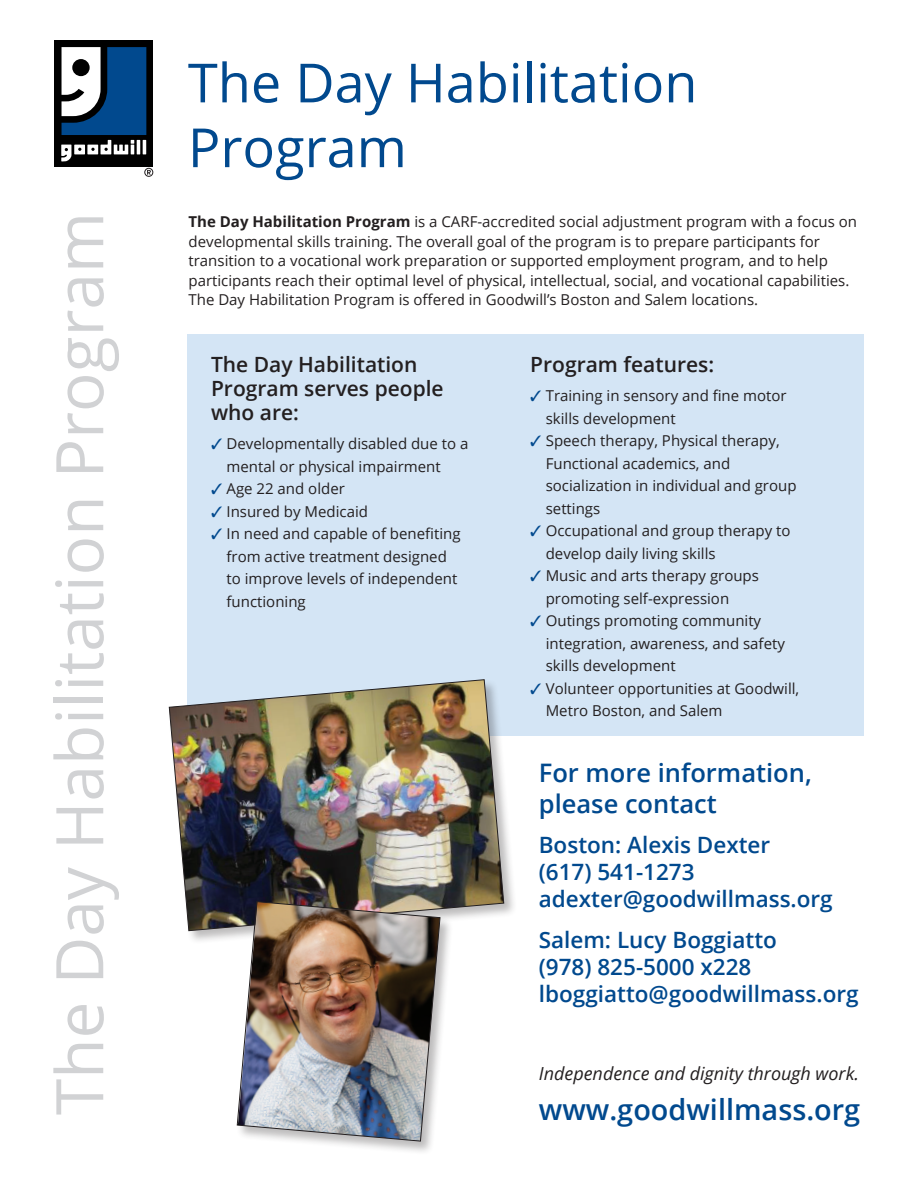
<style>
.page{position:relative;width:918px;height:1188px;background:#fff}
.page>*{position:absolute;margin:0;border:0;box-sizing:border-box;transform-origin:0 0}
.t1{font:65.7px "Open Sans";color:#d1d2d4}
.t2{font:54px/64.8px "Open Sans";color:#01498e}
.t3{font:600 28.8px "Open Sans";color:#01498e}
.t4{font:600 25.5px/30.6px "Open Sans";color:#01498e}
.t5{font:600 22.5px/27px "Open Sans";color:#01498e}
.t6{font:600 21px/24px "Open Sans";color:#231f20}
.t7{font:italic 18px "Open Sans";color:#231f20}
.t8{font:15px/22.5px "Open Sans";color:#231f20}
.s1{font-weight:700}
.s2{color:#01498e}
</style>
<div class="page">
<svg style="left:147px;top:170px;width:4px;height:5px"></svg>
<div style="left:145px;top:168px;width:8px;height:9px;border:1px solid #231f20;border-radius:50%"></div>
<div style="left:55px;top:40px;width:98px;height:127px;background:#000"></div>
<svg style="left:61px;top:47px;width:85px;height:115px"></svg>
<hr style="left:137px;top:140px;width:3px;height:14px;background:#fff">
<hr style="left:143px;top:140px;width:3px;height:14px;background:#fff">
<div style="left:188px;top:335px;width:676px;height:401px;background:#d4e5f5"></div>
<div style="left:168px;top:678px;width:350px;height:267px;background:#231f20;opacity:.3"></div>
<img style="left:169px;top:679px;width:336px;height:252px">
<div style="left:236px;top:900px;width:218px;height:255px;background:#231f20;opacity:.3"></div>
<img style="left:236px;top:901px;width:205px;height:241px">
<h2 class="t2" style="left:188px;top:49px;width:511px">The Day Habilitation<br>Program</h2>
<h1 class="t1" style="left:34px;top:1115px;width:905px;rotate:-90deg">The Day Habilitation Program</h1>
<p class="t8" style="left:189px;top:212px;width:670px;line-height:19.5px"><span class="s1">The Day Habilitation Program</span> is a CARF-accredited social adjustment program with a focus on developmental skills training. The overall goal of the program is to prepare participants for transition to a vocational work preparation or supported employment program, and to help participants reach their optimal level of physical, intellectual, social, and vocational capabilities.<br>The Day Habilitation Program is offered in Goodwill’s Boston and Salem locations.</p>
<h3 class="t6" style="left:530px;top:352px;width:185px">Program features:</h3>
<p class="t8" style="left:546px;top:384px;width:242px;text-indent:-15px"><span class="s2">✓</span> Training in sensory and fine motor skills development</p>
<p class="t8" style="left:546px;top:429px;width:252px;text-indent:-15px"><span class="s2">✓</span> Speech therapy, Physical therapy,<br>Functional academics, and socialization in individual and group settings</p>
<p class="t8" style="left:546px;top:519px;width:246px;text-indent:-15px"><span class="s2">✓</span> Occupational and group therapy to develop daily living skills</p>
<p class="t8" style="left:546px;top:564px;width:215px;text-indent:-15px"><span class="s2">✓</span> Music and arts therapy groups promoting self-expression</p>
<p class="t8" style="left:546px;top:609px;width:241px;text-indent:-15px"><span class="s2">✓</span> Outings promoting community integration, awareness, and safety skills development</p>
<p class="t8" style="left:546px;top:677px;width:255px;text-indent:-15px"><span class="s2">✓</span> Volunteer opportunities at Goodwill,<br>Metro Boston, and Salem</p>
<h3 class="t6" style="left:211px;top:352px;width:234px">The Day Habilitation<br>Program serves people who are:</h3>
<p class="t8" style="left:227px;top:432px;width:243px;text-indent:-15px"><span class="s2">✓</span> Developmentally disabled due to a mental or physical impairment</p>
<p class="t8" style="left:211px;top:477px;width:135px"><span class="s2">✓</span> Age 22 and older</p>
<p class="t8" style="left:211px;top:500px;width:158px"><span class="s2">✓</span> Insured by Medicaid</p>
<p class="t8" style="left:227px;top:522px;width:236px;text-indent:-15px"><span class="s2">✓</span> In need and capable of benefiting from active treatment designed to improve levels of independent functioning</p>
<h3 class="t4" style="left:539px;top:757px;width:275px">For more information, please contact</h3>
<h3 class="t5" style="left:539px;top:831px;width:295px">Boston: Alexis Dexter<br>(617) 541-1273 adexter@goodwillmass.org</h3>
<h3 class="t5" style="left:539px;top:926px;width:321px">Salem: Lucy Boggiatto<br>(978) 825-5000 x228 lboggiatto@goodwillmass.org</h3>
<p class="t7" style="left:539px;top:1062px;width:322px">Independence and dignity through work.</p>
<h3 class="t3" style="left:539px;top:1090px;width:323px">www.goodwillmass.org</h3>
</div>
